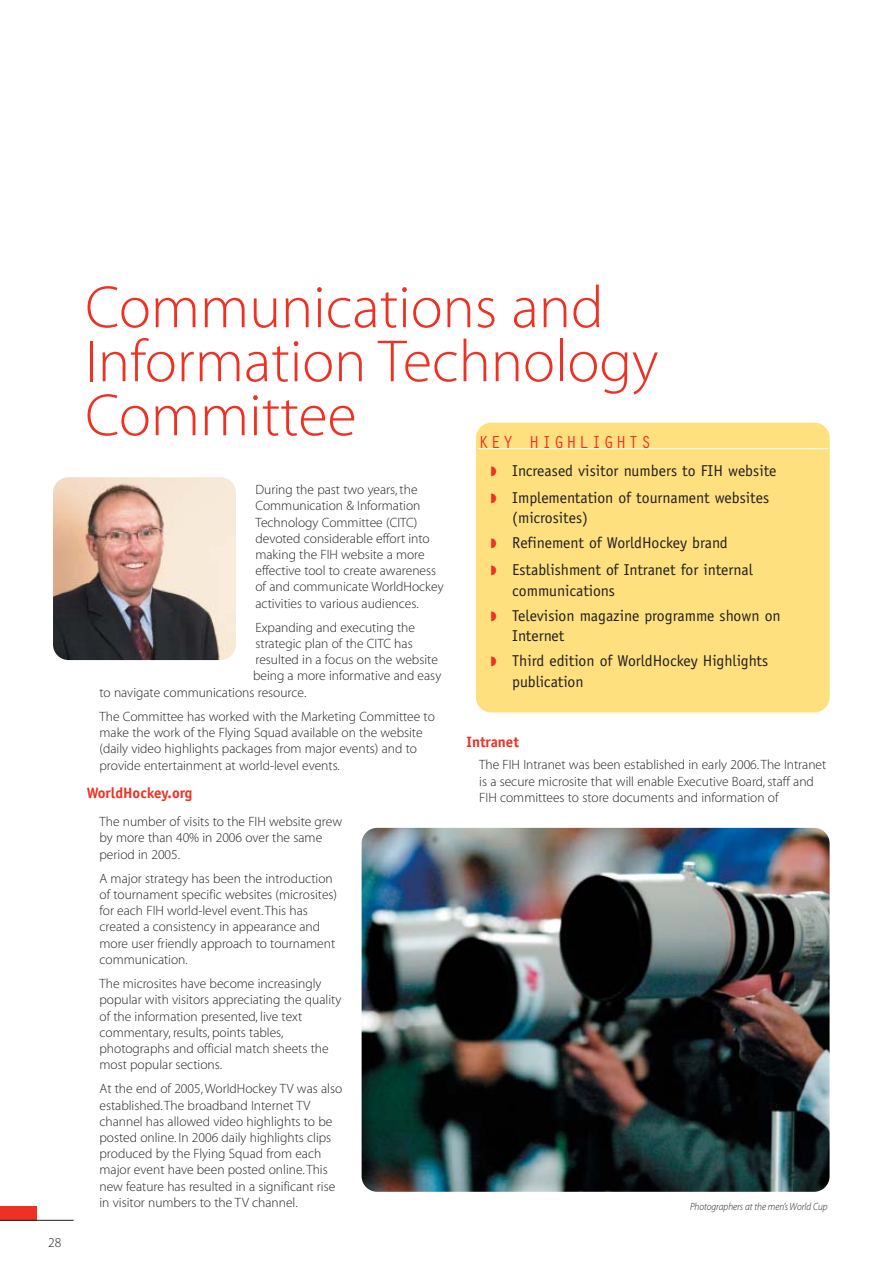
<style>
.page{position:relative;width:893px;height:1263px;background:#fff}
.page>*{position:absolute;margin:0;border:0;box-sizing:border-box;transform-origin:0 0}
.t1{font:60px/54px "Myriad MM 215 600";color:#ee3123}
.t2{font:18px "Orator";letter-spacing:.09em;color:#ee3123}
.t3{font:15.75px/20.4px "Officina Sans";color:#231f1f}
.t4{font:700 15px "Officina Sans";color:#ee3123}
.t5{font:13.5px/16.2px "Myriad MM 215 600";color:#231f1f}
.t6{font:10.5px "Myriad MM It 215 600";color:#231f1f;scale:.9 1}
.s1{color:#ee3123}
</style>
<div class="page">
<div style="left:476px;top:423px;width:353px;height:289px;background:#ffe07f;border-radius:16px"></div>
<hr style="left:478px;top:448px;width:350px;height:1px;background:#fff">
<div style="left:0;top:1206px;width:36px;height:14px;background:#ee3123"></div>
<hr style="left:0;top:1220px;width:74px;height:1px;background:#231f1f">
<img style="left:53px;top:477px;width:183px;height:183px;border-radius:16px">
<img style="left:361px;top:828px;width:468px;height:364px;border-radius:16px">
<p class="t5" style="left:48px;top:1236px;width:15px">28</p>
<h1 class="t1" style="left:85px;top:286px;width:574px">Communications and<br>Information Technology<br>Committee</h1>
<h2 class="t2" style="left:478px;top:431px;width:175px">KEY HIGHLIGHTS</h2>
<p class="t3" style="left:491px;top:459px;width:287px;line-height:26.7px"><span class="s1">◗</span> Increased visitor numbers to FIH website <span class="s1">◗</span> Implementation of tournament websites</p>
<p class="t3" style="left:491px;top:507px;width:238px;line-height:25.3px;text-indent:21px">(microsites)<br><span class="s1">◗</span> Refinement of WorldHockey brand</p>
<p class="t3" style="left:512px;top:561px;width:242px;text-indent:-21px"><span class="s1">◗</span> Establishment of Intranet for internal communications</p>
<p class="t3" style="left:512px;top:607px;width:270px;text-indent:-21px"><span class="s1">◗</span> Television magazine programme shown on<br>Internet</p>
<p class="t3" style="left:512px;top:652px;width:257px;text-indent:-21px"><span class="s1">◗</span> Third edition of WorldHockey Highlights publication</p>
<p class="t5" style="left:255px;top:483px;width:190px">During the past two years, the<br>Communication &amp; Information<br>Technology Committee (CITC) devoted considerable effort into making the FIH website a more effective tool to create awareness of and communicate WorldHockey activities to various audiences.</p>
<p class="t5" style="left:255px;top:620px;width:161px">Expanding and executing the</p>
<p class="t5" style="left:255px;top:637px;width:159px">strategic plan of the CITC has</p>
<p class="t5" style="left:255px;top:653px;width:184px">resulted in a focus on the website</p>
<p class="t5" style="left:253px;top:669px;width:190px">being a more informative and easy</p>
<p class="t5" style="left:99px;top:685px;width:208px">to navigate communications resource.</p>
<p class="t5" style="left:99px;top:710px;width:337px">The Committee has worked with the Marketing Committee to make the work of the Flying Squad available on the website (daily video highlights packages from major events) and to provide entertainment at world-level events.</p>
<p class="t4" style="left:87px;top:787px;width:107px">WorldHockey.org</p>
<p class="t5" style="left:99px;top:815px;width:244px">The number of visits to the FIH website grew by more than 40% in 2006 over the same period in 2005.</p>
<p class="t5" style="left:99px;top:872px;width:239px">A major strategy has been the introduction of tournament specific websites (microsites) for each FIH world-level event. This has created a consistency in appearance and more user friendly approach to tournament communication.</p>
<p class="t5" style="left:99px;top:977px;width:243px">The microsites have become increasingly popular with visitors appreciating the quality of the information presented, live text commentary, results, points tables, photographs and official match sheets the most popular sections.</p>
<p class="t5" style="left:99px;top:1082px;width:244px">At the end of 2005, WorldHockey TV was also established. The broadband Internet TV channel has allowed video highlights to be posted online. In 2006 daily highlights clips produced by the Flying Squad from each major event have been posted online. This new feature has resulted in a significant rise in visitor numbers to the TV channel.</p>
<p class="t4" style="left:466px;top:737px;width:54px">Intranet</p>
<p class="t5" style="left:479px;top:758px;width:348px">The FIH Intranet was been established in early 2006. The Intranet is a secure microsite that will enable Executive Board, staff and<br>FIH committees to store documents and information of</p>
<p class="t6" style="left:690px;top:1202px;width:154px">Photographers at the men’s World Cup</p>
</div>
